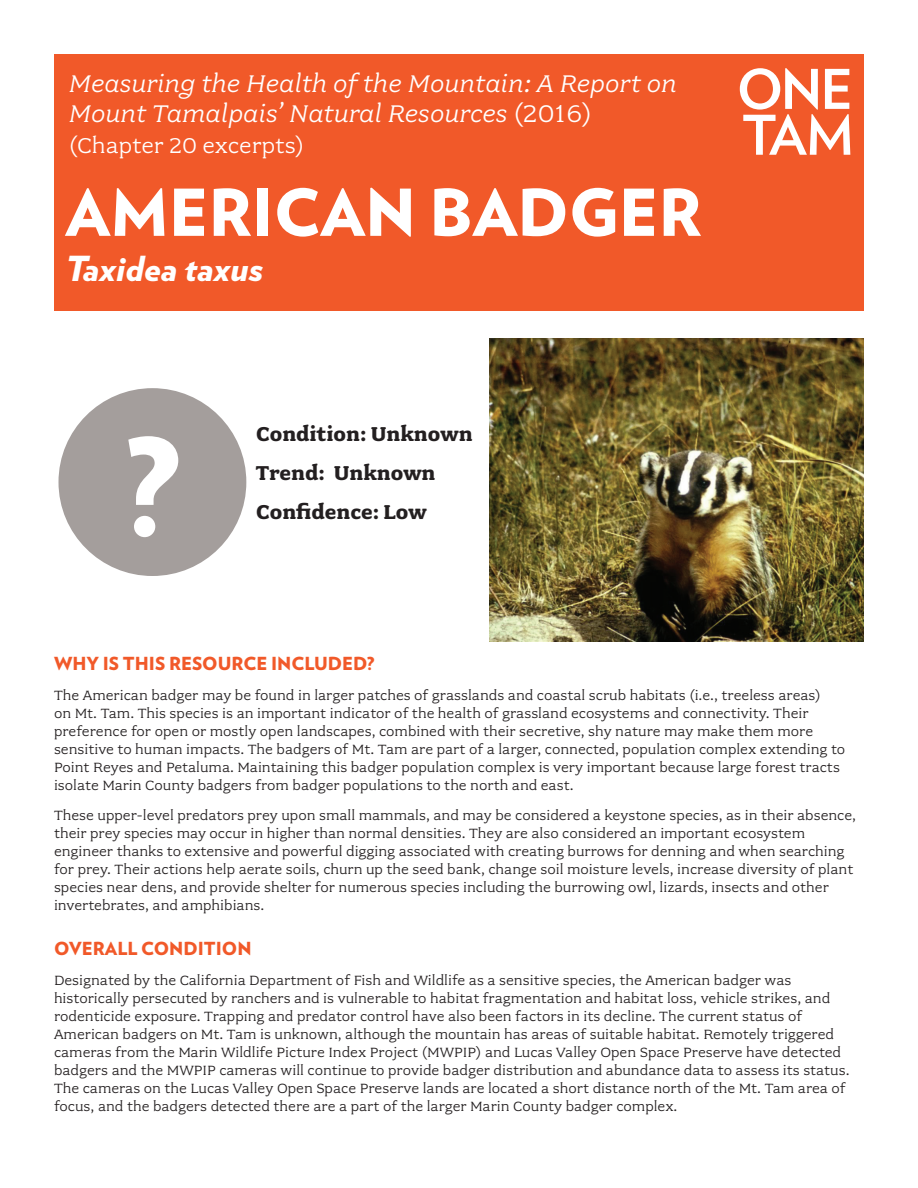
<style>
.page{position:relative;width:918px;height:1188px;background:#fff}
.page>*{position:absolute;margin:0;border:0;box-sizing:border-box;transform-origin:0 0}
.t1{font:900 135px "Verlag";color:#fff}
.t2{font:900 64.5px "Verlag";color:#fff}
.t3{font:italic 900 34.5px "Verlag";color:#fff}
.t4{font:italic 27px/30px "Fairplex Wide OT";color:#fff}
.t5{font:24px "Fairplex Wide OT";color:#fff}
.t6{font:700 22.5px "Fairplex Wide OT";color:#231f20}
.t7{font:900 18px "Verlag";color:#f15929}
.t8{font:15px/18px "Fairplex Wide OT";color:#231f20}
.s1{font-style:normal}
</style>
<div class="page">
<div style="left:59px;top:388px;width:187px;height:188px;background:#a49e9c;border-radius:50%"></div>
<div style="left:54px;top:54px;width:810px;height:256px;background:#f15929"></div>
<img style="left:489px;top:338px;width:375px;height:303px">
<svg style="left:740px;top:68px;width:110px;height:87px"></svg>
<p class="t4" style="left:69px;top:69px;width:610px">Measuring the Health of the Mountain: A Report on<br>Mount Tamalpais’ Natural Resources <span class="s1">(2016)</span></p>
<p class="t5" style="left:69px;top:133px;width:237px">(Chapter 20 excerpts)</p>
<p class="t2" style="left:65px;top:159px;width:638px">AMERICAN BADGER</p>
<p class="t3" style="left:66px;top:240px;width:199px">Taxidea taxus</p>
<p class="t1" style="left:125px;top:376px;width:56px">?</p>
<p class="t6" style="left:256px;top:422px;width:218px">Condition: Unknown</p>
<p class="t6" style="left:256px;top:461px;width:181px">Trend: Unknown</p>
<p class="t6" style="left:256px;top:500px;width:172px">Confidence: Low</p>
<p class="t7" style="left:54px;top:649px;width:322px">WHY IS THIS RESOURCE INCLUDED?</p>
<p class="t8" style="left:54px;top:686px;width:793px">The American badger may be found in larger patches of grasslands and coastal scrub habitats (i.e., treeless areas)<br>on Mt. Tam. This species is an important indicator of the health of grassland ecosystems and connectivity. Their preference for open or mostly open landscapes, combined with their secretive, shy nature may make them more sensitive to human impacts. The badgers of Mt. Tam are part of a larger, connected, population complex extending to Point Reyes and Petaluma. Maintaining this badger population complex is very important because large forest tracts isolate Marin County badgers from badger populations to the north and east.</p>
<p class="t8" style="left:54px;top:806px;width:804px">These upper-level predators prey upon small mammals, and may be considered a keystone species, as in their absence, their prey species may occur in higher than normal densities. They are also considered an important ecosystem engineer thanks to extensive and powerful digging associated with creating burrows for denning and when searching for prey. Their actions help aerate soils, churn up the seed bank, change soil moisture levels, increase diversity of plant species near dens, and provide shelter for numerous species including the burrowing owl, lizards, insects and other invertebrates, and amphibians.</p>
<p class="t7" style="left:54px;top:934px;width:199px">OVERALL CONDITION</p>
<p class="t8" style="left:54px;top:971px;width:797px">Designated by the California Department of Fish and Wildlife as a sensitive species, the American badger was historically persecuted by ranchers and is vulnerable to habitat fragmentation and habitat loss, vehicle strikes, and rodenticide exposure. Trapping and predator control have also been factors in its decline. The current status of American badgers on Mt. Tam is unknown, although the mountain has areas of suitable habitat. Remotely triggered cameras from the Marin Wildlife Picture Index Project (MWPIP) and Lucas Valley Open Space Preserve have detected badgers and the MWPIP cameras will continue to provide badger distribution and abundance data to assess its status.<br>The cameras on the Lucas Valley Open Space Preserve lands are located a short distance north of the Mt. Tam area of focus, and the badgers detected there are a part of the larger Marin County badger complex.</p>
</div>
